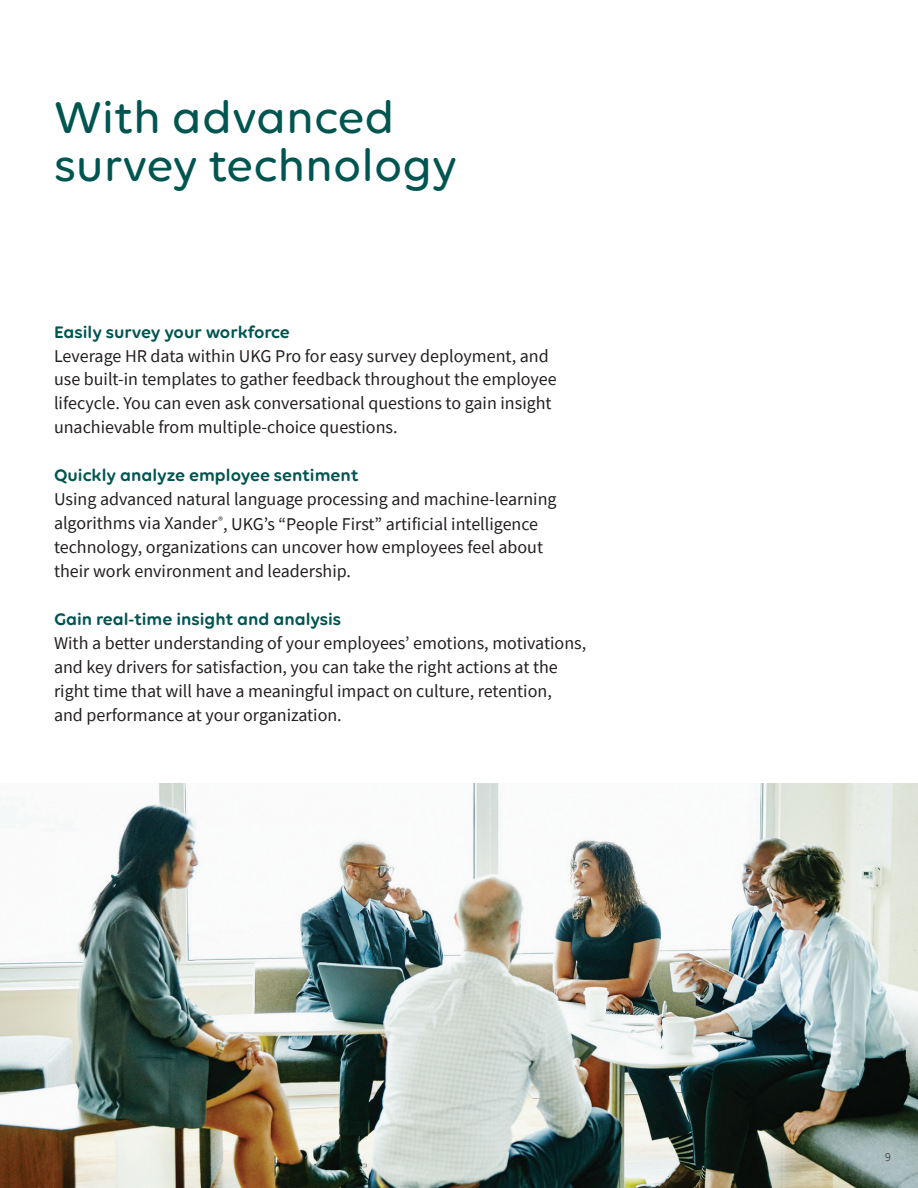
<style>
.page{position:relative;width:918px;height:1188px;background:#fff}
.page>*{position:absolute;margin:0;border:0;box-sizing:border-box;transform-origin:0 0}
.Main_headline_Dark_T{font:500 48px/48px "Volte Rounded";color:#005550}
.Body_text_9_12_Black{font:18px/24px "Source Sans Pro";color:#231f20}
.Body_text_header_12{font:600 18px "Volte Rounded";color:#005550}
.Page_number{font:300 12px "Source Sans Pro";color:#231f20}
</style>
<div class="page">
<img style="left:0;top:783px;width:918px;height:405px">
<p class="Main_headline_Dark_T" style="left:54px;top:92px;width:405px">With advanced survey technology</p>
<p class="Body_text_header_12" style="left:54px;top:321px;width:237px">Easily survey your workforce</p>
<p class="Body_text_9_12_Black" style="left:54px;top:343px;width:504px">Leverage HR data within UKG Pro for easy survey deployment, and use built-in templates to gather feedback throughout the employee lifecycle. You can even ask conversational questions to gain insight unachievable from multiple-choice questions.</p>
<p class="Body_text_header_12" style="left:54px;top:465px;width:306px">Quickly analyze employee sentiment</p>
<p class="Body_text_9_12_Black" style="left:54px;top:487px;width:504px">Using advanced natural language processing and machine-learning algorithms via Xander<sup>®</sup>, UKG’s “People First” artificial intelligence technology, organizations can uncover how employees feel about their work environment and leadership.</p>
<p class="Body_text_header_12" style="left:54px;top:609px;width:289px">Gain real-time insight and analysis</p>
<p class="Body_text_9_12_Black" style="left:54px;top:631px;width:534px">With a better understanding of your employees’ emotions, motivations, and key drivers for satisfaction, you can take the right actions at the right time that will have a meaningful impact on culture, retention,<br>and performance at your organization.</p>
<p class="Page_number" style="left:885px;top:1150px;width:7px">9</p>
</div>
